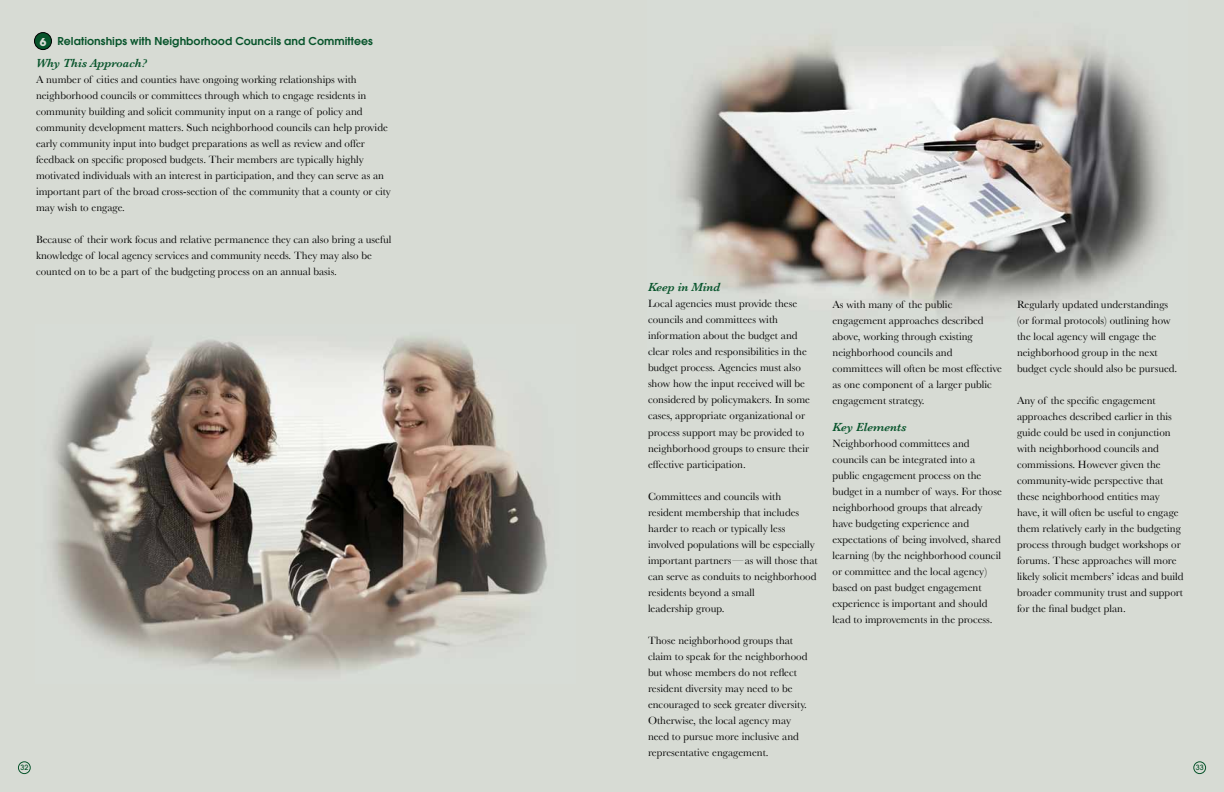
<style>
.page{position:relative;width:1224px;height:792px;background:#d7dbd4}
.page>*{position:absolute;margin:0;border:0;box-sizing:border-box;transform-origin:0 0}
.t1{font:600 12px "Avant Garde Gothic Itc T";color:#07542b}
.t2{font:italic 600 12px "Baskerville";color:#07542b}
.t3{font:700 12px "Avant Garde Gothic Itc T";color:#d7dbd4}
.t4{font:11px/16px "Baskerville";color:#000}
.t5{font:500 8px "Avant Garde Gothic Itc T";color:#07542b}
</style>
<div class="page">
<div style="left:18px;top:761px;width:13px;height:13px;border:1px solid #07542b;border-radius:50%"></div>
<div style="left:1193px;top:761px;width:13px;height:13px;border:1px solid #07542b;border-radius:50%"></div>
<img style="left:678px;top:41px;width:488px;height:272px">
<img style="left:50px;top:337px;width:497px;height:334px">
<div style="left:34px;top:33px;width:18px;height:17px;background:#07542b;border-radius:50%"></div>
<div style="left:34px;top:32px;width:18px;height:18px;border:1px solid #000;border-radius:50%"></div>
<p class="t1" style="left:58px;top:34px;width:317px">Relationships with Neighborhood Councils and Committees</p>
<p class="t2" style="left:36px;top:56px;width:113px">Why This Approach?</p>
<p class="t4" style="left:36px;top:71px;width:357px">A number of cities and counties have ongoing working relationships with neighborhood councils or committees through which to engage residents in community building and solicit community input on a range of policy and community development matters. Such neighborhood councils can help provide early community input into budget preparations as well as review and offer feedback on specific proposed budgets. Their members are typically highly motivated individuals with an interest in participation, and they can serve as an important part of the broad cross-section of the community that a county or city may wish to engage.</p>
<p class="t4" style="left:36px;top:232px;width:357px">Because of their work focus and relative permanence they can also bring a useful knowledge of local agency services and community needs. They may also be counted on to be a part of the budgeting process on an annual basis.</p>
<p class="t3" style="left:40px;top:34px;width:8px">6</p>
<p class="t2" style="left:648px;top:281px;width:74px">Keep in Mind</p>
<p class="t4" style="left:648px;top:296px;width:163px">Local agencies must provide these councils and committees with information about the budget and clear roles and responsibilities in the budget process. Agencies must also show how the input received will be considered by policymakers. In some cases, appropriate organizational or process support may be provided to neighborhood groups to ensure their effective participation.</p>
<p class="t4" style="left:648px;top:488px;width:171px">Committees and councils with resident membership that includes harder to reach or typically less involved populations will be especially important partners—as will those that can serve as conduits to neighborhood residents beyond a small<br>leadership group.</p>
<p class="t4" style="left:648px;top:632px;width:161px">Those neighborhood groups that claim to speak for the neighborhood but whose members do not reflect resident diversity may need to be encouraged to seek greater diversity.<br>Otherwise, the local agency may need to pursue more inclusive and representative engagement.</p>
<p class="t4" style="left:833px;top:296px;width:171px">As with many of the public engagement approaches described above, working through existing neighborhood councils and committees will often be most effective as one component of a larger public engagement strategy.</p>
<p class="t2" style="left:832px;top:420px;width:76px">Key Elements</p>
<p class="t4" style="left:832px;top:435px;width:171px">Neighborhood committees and councils can be integrated into a public engagement process on the budget in a number of ways. For those neighborhood groups that already have budgeting experience and expectations of being involved, shared learning (by the neighborhood council or committee and the local agency) based on past budget engagement experience is important and should lead to improvements in the process.</p>
<p class="t4" style="left:1017px;top:296px;width:162px">Regularly updated understandings (or formal protocols) outlining how the local agency will engage the neighborhood group in the next budget cycle should also be pursued.</p>
<p class="t4" style="left:1017px;top:392px;width:168px">Any of the specific engagement approaches described earlier in this guide could be used in conjunction with neighborhood councils and commissions. However given the community-wide perspective that these neighborhood entities may have, it will often be useful to engage them relatively early in the budgeting process through budget workshops or forums. These approaches will more likely solicit members’ ideas and build broader community trust and support for the final budget plan.</p>
<p class="t5" style="left:20px;top:763px;width:9px">32</p>
<p class="t5" style="left:1196px;top:763px;width:9px">33</p>
</div>
